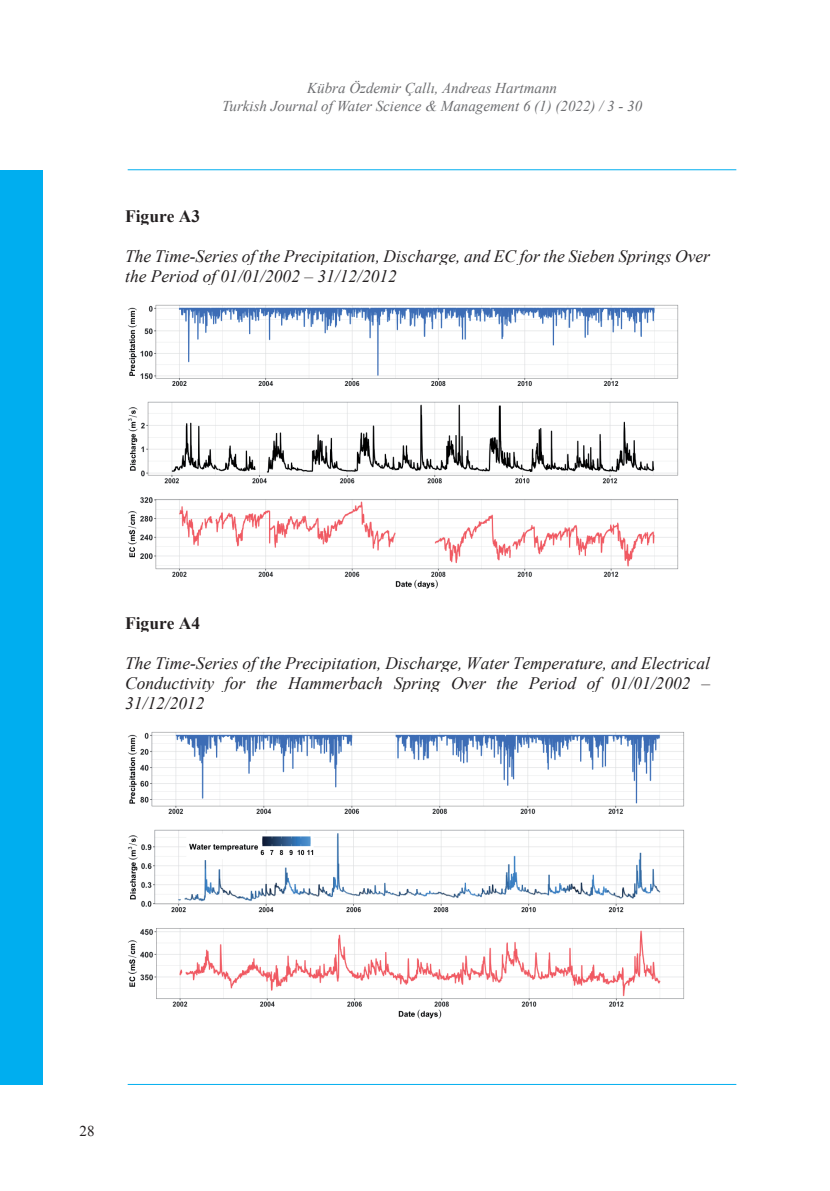
<style>
.page{position:relative;width:830px;height:1191px;background:#fff}
.page>*{position:absolute;margin:0;border:0;box-sizing:border-box;transform-origin:0 0}
.t1{font:italic 17.4px/20.1px "Times New Roman";color:#231f20}
.t2{font:700 17.4px "Times New Roman";color:#231f20}
.t3{font:italic 15px/18px "Times New Roman";color:#6c6d70;text-align:center}
.t4{font:15px "Times New Roman";color:#6c6d70}
.t5{font:15px "Times New Roman";color:#231f20}
.t6{font:12px "Times New Roman";color:#6c6d70}
</style>
<div class="page">
<hr style="left:128px;top:169px;width:608px;height:1px;background:#00aeef">
<hr style="left:128px;top:1084px;width:608px;height:1px;background:#00aeef">
<div style="left:0;top:170px;width:43px;height:914px;background:#00aeef"></div>
<img style="left:127px;top:304px;width:552px;height:285px">
<img style="left:128px;top:732px;width:557px;height:287px">
<p class="t3" style="left:222px;top:79px;width:421px">Kübra Özdemir Çallı, Andreas Hartmann<br>Turkish Journal of Water Science &amp; Management 6 (1) (2022) / 3 - 30</p>
<p class="t4" style="left:283px;top:78px;width:299px">Turkish Journal of Water Science &amp; Management</p>
<p class="t6" style="left:337px;top:99px;width:190px">ISSN: 2536 474X / e-ISSN: 2564-7334</p>
<p class="t2" style="left:125px;top:203px;width:77px">Figure A3</p>
<p class="t1" style="left:125px;top:245px;width:586px">The Time-Series of the Precipitation, Discharge, and EC for the Sieben Springs Over the Period of 01/01/2002 – 31/12/2012</p>
<p class="t2" style="left:125px;top:610px;width:77px">Figure A4</p>
<p class="t1" style="left:125px;top:652px;width:586px;text-align:justify">The Time-Series of the Precipitation, Discharge, Water Temperature, and Electrical Conductivity for the Hammerbach Spring Over the Period of 01/01/2002 – 31/12/2012</p>
<p class="t5" style="left:79px;top:1120px;width:16px">28</p>
</div>
